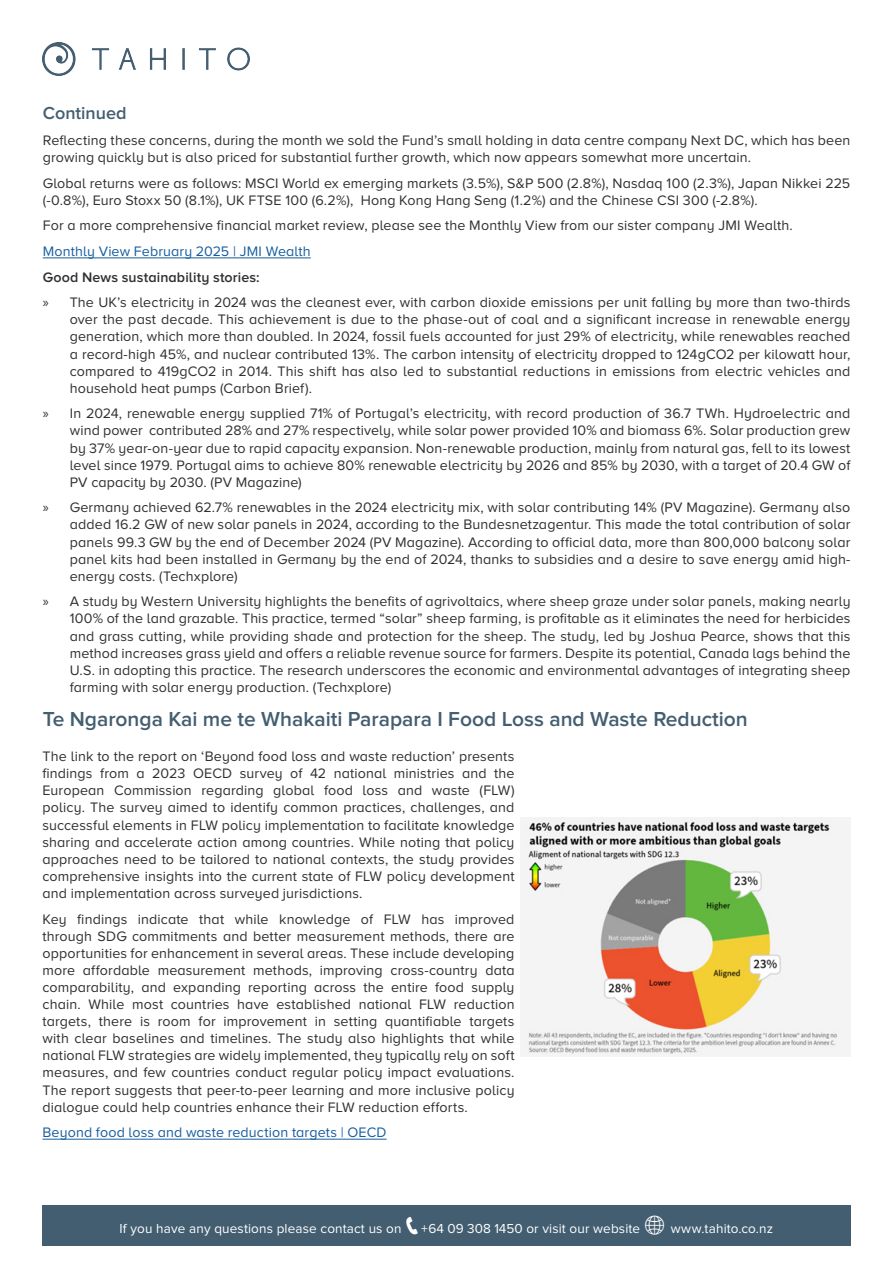
<style>
.page{position:relative;width:893px;height:1263px;background:#fff}
.page>*{position:absolute;margin:0;border:0;box-sizing:border-box;transform-origin:0 0}
.Tahito_Body_Copy{font:600 21px "Proxima Nova";color:#435e70}
.Tahito_Body_Copy-2{font:600 18px "Proxima Nova";color:#435e70}
.Tahito_Body_Copy-3{font:14.25px/17.1px "Proxima Nova A";letter-spacing:.01em;color:#312f30;text-align:justify}
.Tahito_Body_Copy-4{font:14.25px "Proxima Nova A";letter-spacing:.01em;color:#175d9e}
.Tahito_Body_Copy-5{font:600 14.25px "Proxima Nova A";letter-spacing:.01em;color:#312f30}
.Proxima_Nova_White{font:13.5px "Proxima Nova";letter-spacing:.01em;color:#fff}
.s1{font-family:"Myriad Pro"}
</style>
<div class="page">
<img style="left:43px;top:43px;width:206px;height:32px">
<div style="left:42px;top:1205px;width:808px;height:40px;background:#435e70"></div>
<hr style="left:43px;top:258px;width:268px;height:1px;background:#175d9e">
<hr style="left:43px;top:1139px;width:344px;height:1px;background:#175d9e">
<img style="left:520px;top:817px;width:330px;height:239px">
<p class="Tahito_Body_Copy-2" style="left:43px;top:103px;width:85px">Continued</p>
<p class="Tahito_Body_Copy-3" style="left:43px;top:131px;width:809px">Reflecting these concerns, during the month we sold the Fund’s small holding in data centre company Next DC, which has been growing quickly but is also priced for substantial further growth, which now appears somewhat more uncertain.</p>
<p class="Tahito_Body_Copy-3" style="left:43px;top:174px;width:809px">Global returns were as follows: MSCI World ex emerging markets (3.5%), S&amp;P 500 (2.8%), Nasdaq 100 (2.3%), Japan Nikkei 225 (-0.8%), Euro Stoxx 50 (8.1%), UK FTSE 100 (6.2%), Hong Kong Hang Seng (1.2%) and the Chinese CSI 300 (-2.8%).</p>
<p class="Tahito_Body_Copy-3" style="left:43px;top:217px;width:752px">For a more comprehensive financial market review, please see the Monthly View from our sister company JMI Wealth.</p>
<p class="Tahito_Body_Copy-4" style="left:43px;top:243px;width:269px">Monthly View February 2025 | JMI Wealth</p>
<p class="Tahito_Body_Copy-5" style="left:43px;top:269px;width:218px">Good News sustainability stories:</p>
<p class="Tahito_Body_Copy-3" style="left:70px;top:294px;width:782px;text-indent:-27px"><span class="s1">»</span> The UK’s electricity in 2024 was the cleanest ever, with carbon dioxide emissions per unit falling by more than two-thirds over the past decade. This achievement is due to the phase-out of coal and a significant increase in renewable energy generation, which more than doubled. In 2024, fossil fuels accounted for just 29% of electricity, while renewables reached a record-high 45%, and nuclear contributed 13%. The carbon intensity of electricity dropped to 124gCO2 per kilowatt hour, compared to 419gCO2 in 2014. This shift has also led to substantial reductions in emissions from electric vehicles and household heat pumps (Carbon Brief).</p>
<p class="Tahito_Body_Copy-3" style="left:70px;top:405px;width:782px;text-indent:-27px"><span class="s1">»</span> In 2024, renewable energy supplied 71% of Portugal’s electricity, with record production of 36.7 TWh. Hydroelectric and wind power contributed 28% and 27% respectively, while solar power provided 10% and biomass 6%. Solar production grew by 37% year-on-year due to rapid capacity expansion. Non-renewable production, mainly from natural gas, fell to its lowest level since 1979. Portugal aims to achieve 80% renewable electricity by 2026 and 85% by 2030, with a target of 20.4 GW of PV capacity by 2030. (PV Magazine)</p>
<p class="Tahito_Body_Copy-3" style="left:70px;top:499px;width:782px;text-indent:-27px"><span class="s1">»</span> Germany achieved 62.7% renewables in the 2024 electricity mix, with solar contributing 14% (PV Magazine). Germany also added 16.2 GW of new solar panels in 2024, according to the Bundesnetzagentur. This made the total contribution of solar panels 99.3 GW by the end of December 2024 (PV Magazine). According to official data, more than 800,000 balcony solar panel kits had been installed in Germany by the end of 2024, thanks to subsidies and a desire to save energy amid high&shy;energy costs. (Techxplore)</p>
<p class="Tahito_Body_Copy-3" style="left:70px;top:593px;width:782px;text-indent:-27px"><span class="s1">»</span> A study by Western University highlights the benefits of agrivoltaics, where sheep graze under solar panels, making nearly 100% of the land grazable. This practice, termed “solar” sheep farming, is profitable as it eliminates the need for herbicides and grass cutting, while providing shade and protection for the sheep. The study, led by Joshua Pearce, shows that this method increases grass yield and offers a reliable revenue source for farmers. Despite its potential, Canada lags behind the U.S. in adopting this practice. The research underscores the economic and environmental advantages of integrating sheep farming with solar energy production. (Techxplore)</p>
<p class="Tahito_Body_Copy" style="left:43px;top:706px;width:707px">Te Ngaronga Kai me te Whakaiti Parapara I Food Loss and Waste Reduction</p>
<p class="Tahito_Body_Copy-3" style="left:43px;top:748px;width:474px">The link to the report on ‘Beyond food loss and waste reduction’ presents findings from a 2023 OECD survey of 42 national ministries and the European Commission regarding global food loss and waste (FLW) policy. The survey aimed to identify common practices, challenges, and successful elements in FLW policy implementation to facilitate knowledge sharing and accelerate action among countries. While noting that policy approaches need to be tailored to national contexts, the study provides comprehensive insights into the current state of FLW policy development and implementation across surveyed jurisdictions.</p>
<p class="Tahito_Body_Copy-3" style="left:43px;top:910px;width:474px">Key findings indicate that while knowledge of FLW has improved through SDG commitments and better measurement methods, there are opportunities for enhancement in several areas. These include developing more affordable measurement methods, improving cross-country data comparability, and expanding reporting across the entire food supply chain. While most countries have established national FLW reduction targets, there is room for improvement in setting quantifiable targets with clear baselines and timelines. The study also highlights that while national FLW strategies are widely implemented, they typically rely on soft measures, and few countries conduct regular policy impact evaluations.<br>The report suggests that peer-to-peer learning and more inclusive policy dialogue could help countries enhance their FLW reduction efforts.</p>
<p class="Tahito_Body_Copy-4" style="left:43px;top:1124px;width:346px">Beyond food loss and waste reduction targets | OECD</p>
<p class="Proxima_Nova_White" style="left:120px;top:1221px;width:284px">If you have any questions please contact us on</p>
<p class="Proxima_Nova_White" style="left:421px;top:1221px;width:221px">+64 09 308 1450 or visit our website</p>
<p class="Proxima_Nova_White" style="left:671px;top:1221px;width:104px">www.tahito.co.nz</p>
</div>
